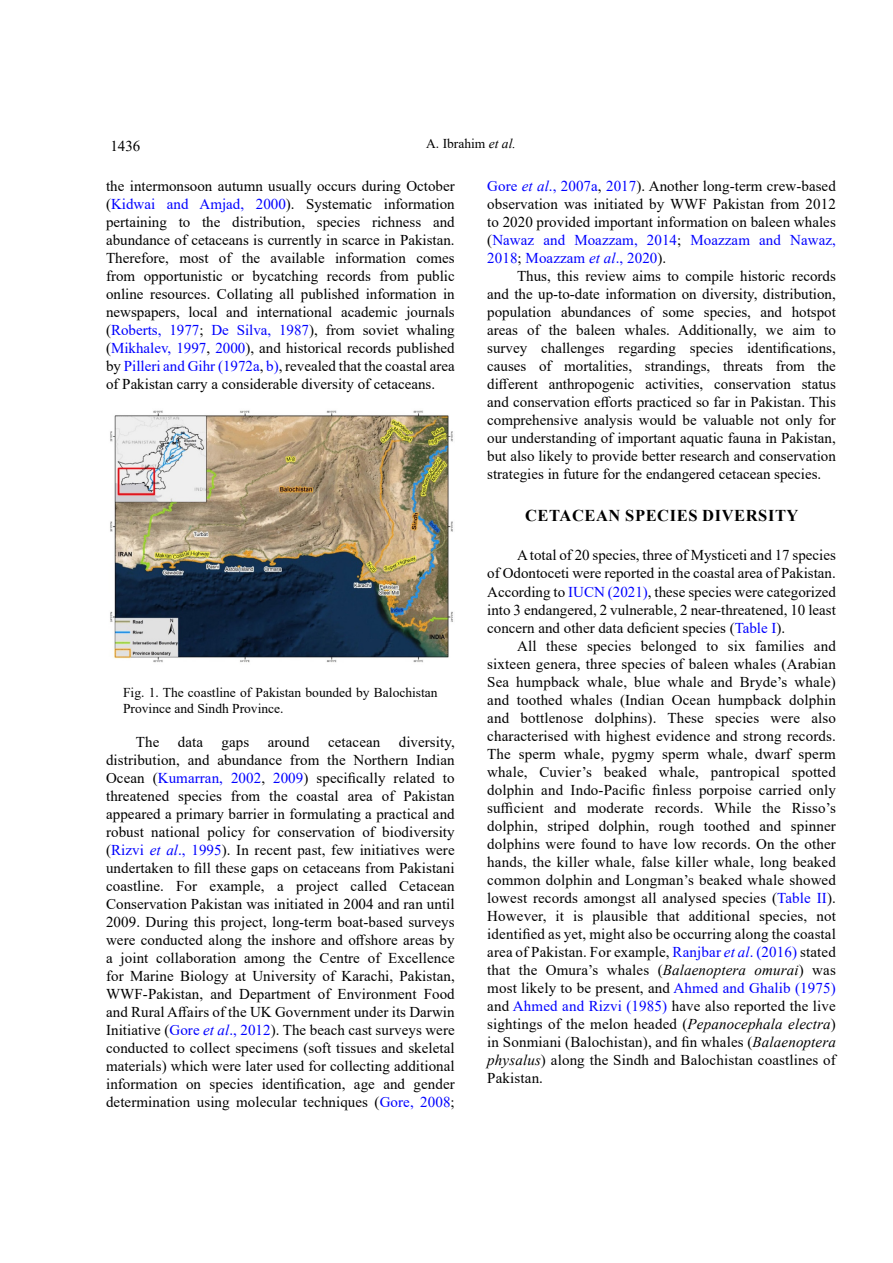
<style>
.page{position:relative;width:893px;height:1263px;background:#fff}
.page>*{position:absolute;margin:0;border:0;box-sizing:border-box;transform-origin:0 0}
.t1{font:700 16.5px "Times New Roman";letter-spacing:.035em;color:#000}
.t2{font:15px/18px "Times New Roman";color:#000;text-align:justify}
.t3{font:13.5px/16.2px "Times New Roman";color:#000}
.s1{font-style:italic}
.s2{color:#00f}
.s3{font-style:italic;color:#00f}
</style>
<div class="page">
<img style="left:110px;top:410px;width:343px;height:253px">
<p class="t3" style="left:426px;top:135px;width:91px">A. Ibrahim <span class="s1">et al.</span></p>
<p class="t2" style="left:110px;top:136px;width:31px">1436</p>
<p class="t2" style="left:106px;top:177px;width:350px">the intermonsoon autumn usually occurs during October (<span class="s2">Kidwai and Amjad, 2000</span>). Systematic information pertaining to the distribution, species richness and abundance of cetaceans is currently in scarce in Pakistan.<br>Therefore, most of the available information comes from opportunistic or bycatching records from public online resources. Collating all published information in newspapers, local and international academic journals (<span class="s2">Roberts, 1977</span>; <span class="s2">De Silva, 1987</span>), from soviet whaling (<span class="s2">Mikhalev, 1997</span>, <span class="s2">2000</span>), and historical records published by <span class="s2">Pilleri and Gihr (1972a</span>, <span class="s2">b)</span>, revealed that the coastal area of Pakistan carry a considerable diversity of cetaceans.</p>
<p class="t2" style="left:487px;top:177px;width:350px"><span class="s2">Gore</span> <span class="s3">et al</span><span class="s2">., 2007a</span>, <span class="s2">2017</span>). Another long-term crew-based observation was initiated by WWF Pakistan from 2012 to 2020 provided important information on baleen whales (<span class="s2">Nawaz and Moazzam, 2014</span>; <span class="s2">Moazzam and Nawaz, 2018</span>; <span class="s2">Moazzam</span> <span class="s3">et al</span><span class="s2">., 2020</span>).</p>
<p class="t2" style="left:487px;top:267px;width:350px;text-indent:30px">Thus, this review aims to compile historic records and the up-to-date information on diversity, distribution, population abundances of some species, and hotspot areas of the baleen whales. Additionally, we aim to survey challenges regarding species identifications, causes of mortalities, strandings, threats from the different anthropogenic activities, conservation status and conservation efforts practiced so far in Pakistan. This comprehensive analysis would be valuable not only for our understanding of important aquatic fauna in Pakistan, but also likely to provide better research and conservation strategies in future for the endangered cetacean species.</p>
<p class="t1" style="left:525px;top:503px;width:275px">CETACEAN SPECIES DIVERSITY</p>
<p class="t2" style="left:487px;top:546px;width:350px;text-indent:30px">A total of 20 species, three of Mysticeti and 17 species of Odontoceti were reported in the coastal area of Pakistan.<br>According to <span class="s2">IUCN (2021)</span>, these species were categorized into 3 endangered, 2 vulnerable, 2 near-threatened, 10 least concern and other data deficient species (<span class="s2">Table I</span>).</p>
<p class="t2" style="left:487px;top:636px;width:350px;text-indent:30px">All these species belonged to six families and sixteen genera, three species of baleen whales (Arabian Sea humpback whale, blue whale and Bryde’s whale) and toothed whales (Indian Ocean humpback dolphin and bottlenose dolphins). These species were also characterised with highest evidence and strong records.<br>The sperm whale, pygmy sperm whale, dwarf sperm whale, Cuvier’s beaked whale, pantropical spotted dolphin and Indo-Pacific finless porpoise carried only sufficient and moderate records. While the Risso’s dolphin, striped dolphin, rough toothed and spinner dolphins were found to have low records. On the other hands, the killer whale, false killer whale, long beaked common dolphin and Longman’s beaked whale showed lowest records amongst all analysed species (<span class="s2">Table II</span>).<br>However, it is plausible that additional species, not identified as yet, might also be occurring along the coastal area of Pakistan. For example, <span class="s2">Ranjbar</span> <span class="s3">et al</span><span class="s2">. (2016)</span> stated that the Omura’s whales (<span class="s1">Balaenoptera omurai</span>) was most likely to be present, and <span class="s2">Ahmed and Ghalib (1975) </span>and <span class="s2">Ahmed and Rizvi (1985)</span> have also reported the live sightings of the melon headed (<span class="s1">Pepanocephala electra</span>) in Sonmiani (Balochistan), and fin whales (<span class="s1">Balaenoptera physalus</span>) along the Sindh and Balochistan coastlines of Pakistan.</p>
<p class="t3" style="left:123px;top:684px;width:316px">Fig. 1. The coastline of Pakistan bounded by Balochistan<br>Province and Sindh Province.</p>
<p class="t2" style="left:106px;top:733px;width:350px;text-indent:30px">The data gaps around cetacean diversity, distribution, and abundance from the Northern Indian Ocean (<span class="s2">Kumarran, 2002</span>, <span class="s2">2009</span>) specifically related to threatened species from the coastal area of Pakistan appeared a primary barrier in formulating a practical and robust national policy for conservation of biodiversity (<span class="s2">Rizvi</span> <span class="s3">et al</span><span class="s2">., 1995</span>). In recent past, few initiatives were undertaken to fill these gaps on cetaceans from Pakistani coastline. For example, a project called Cetacean Conservation Pakistan was initiated in 2004 and ran until 2009. During this project, long-term boat-based surveys were conducted along the inshore and offshore areas by a joint collaboration among the Centre of Excellence for Marine Biology at University of Karachi, Pakistan, WWF-Pakistan, and Department of Environment Food and Rural Affairs of the UK Government under its Darwin Initiative (<span class="s2">Gore</span> <span class="s3">et al</span><span class="s2">., 2012</span>). The beach cast surveys were conducted to collect specimens (soft tissues and skeletal materials) which were later used for collecting additional information on species identification, age and gender determination using molecular techniques (<span class="s2">Gore, 2008</span>;</p>
</div>
